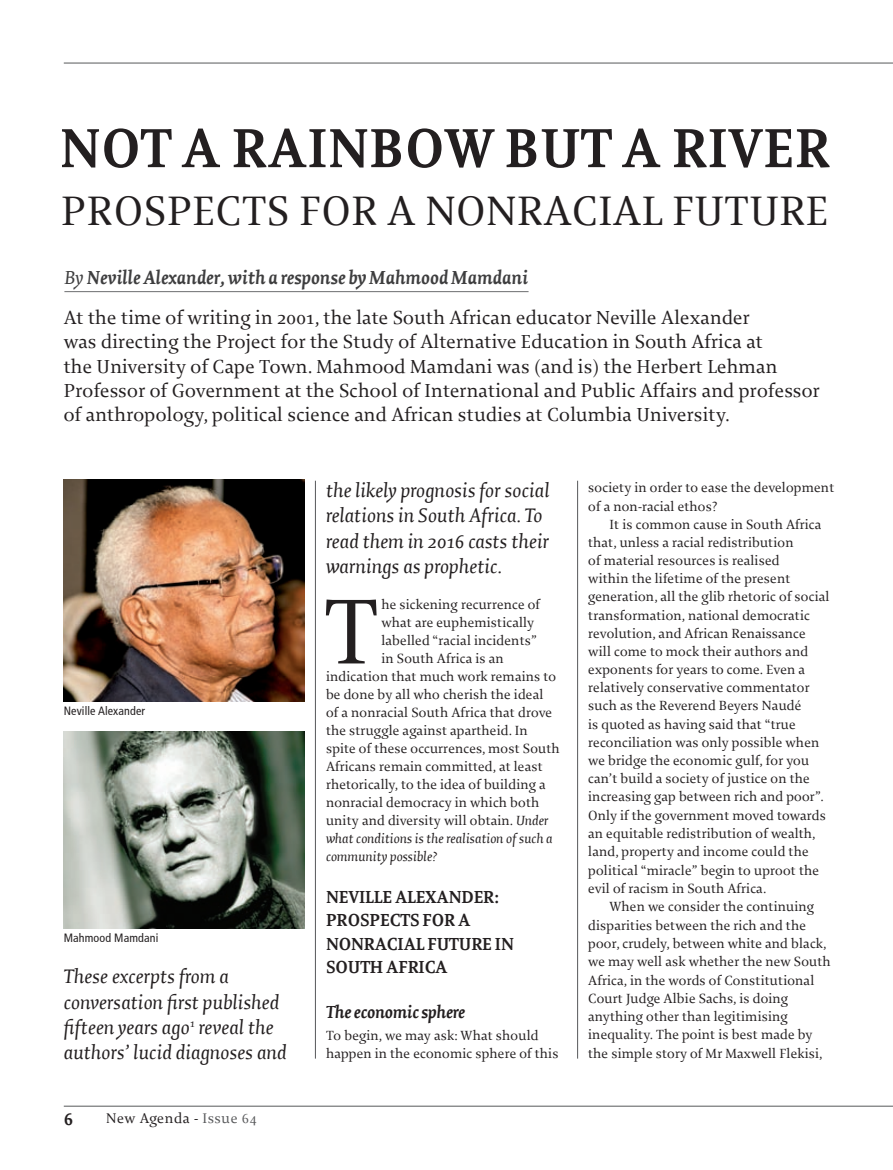
<style>
.page{position:relative;width:893px;height:1170px;background:#fff}
.page>*{position:absolute;margin:0;border:0;box-sizing:border-box;transform-origin:0 0}
.t1{font:99.15px "Enigma";color:#231f20}
.t2{font:700 59.25px "Enigma";letter-spacing:.01em;color:#231f20}
.t3{font:44.25px "Enigma";letter-spacing:.01em;color:#231f20}
.t4{font:italic 21px/25.2px "Enigma";letter-spacing:.01em;color:#231f20}
.t5{font:20.25px/24.3px "Enigma";letter-spacing:.01em;color:#231f20}
.t6{font:italic 700 20.25px "Enigma";color:#3e3e3f}
.t7{font:700 18.75px/23.5px "Enigma";letter-spacing:-.01em;color:#231f20}
.t8{font:italic 700 18.75px "Enigma";letter-spacing:-.01em;color:#231f20}
.t9{font:15px "Enigma";letter-spacing:.04em;color:#231f20}
.t10{font:14.25px/18.1px "Enigma";letter-spacing:.01em;color:#231f20}
.t11{font:italic 14.25px "Enigma";letter-spacing:.01em;color:#231f20}
.t12{font:condensed 12px "Frutiger";letter-spacing:.01em;color:#231f20}
.s1{font-weight:400}
.s2{color:#57585a}
.s3{font-style:italic}
</style>
<div class="page">
<hr style="left:64px;top:1105px;width:829px;height:1px;background:#57585a">
<hr style="left:64px;top:63px;width:829px;height:1px;background:#57585a">
<hr style="left:64px;top:291px;width:465px;height:1px;background:#6c6d70">
<hr style="left:577px;top:480px;width:1px;height:578px;background:#57585a">
<hr style="left:315px;top:480px;width:1px;height:578px;background:#57585a">
<img style="left:64px;top:479px;width:241px;height:222px">
<img style="left:64px;top:731px;width:241px;height:196px">
<h2 class="t2" style="left:60px;top:115px;width:772px">NOT A RAINBOW BUT A RIVER</h2>
<h3 class="t3" style="left:61px;top:187px;width:769px">PROSPECTS FOR A NONRACIAL FUTURE</h3>
<h3 class="t6" style="left:64px;top:266px;width:465px"><span class="s1">By</span> Neville Alexander, with a response by Mahmood Mamdani</h3>
<p class="t5" style="left:64px;top:306px;width:757px">At the time of writing in 2001, the late South African educator Neville Alexander<br>was directing the Project for the Study of Alternative Education in South Africa at<br>the University of Cape Town. Mahmood Mamdani was (and is) the Herbert Lehman Professor of Government at the School of International and Public Affairs and professor of anthropology, political science and African studies at Columbia University.</p>
<p class="t12" style="left:64px;top:703px;width:83px">Neville Alexander</p>
<p class="t12" style="left:64px;top:930px;width:96px">Mahmood Mamdani</p>
<h3 class="t4" style="left:64px;top:964px;width:224px">These excerpts from a conversation first published fifteen years ago<sup>1</sup> reveal the authors’ lucid diagnoses and</h3>
<h3 class="t7" style="left:64px;top:1107px;width:11px">6</h3>
<p class="t9" style="left:106px;top:1109px;width:152px">New Agenda - <span class="s2">Issue 64</span></p>
<h3 class="t4" style="left:326px;top:478px;width:225px">the likely prognosis for social relations in South Africa. To read them in 2016 casts their warnings as prophetic.</h3>
<p class="t10" style="left:381px;top:595px;width:160px">he sickening recurrence of</p>
<p class="t10" style="left:381px;top:613px;width:154px">what are euphemistically</p>
<p class="t10" style="left:381px;top:631px;width:157px">labelled “racial incidents”</p>
<p class="t10" style="left:381px;top:649px;width:124px">in South Africa is an</p>
<p class="t10" style="left:326px;top:667px;width:232px">indication that much work remains to</p>
<p class="t10" style="left:326px;top:685px;width:219px">be done by all who cherish the ideal</p>
<p class="t10" style="left:326px;top:703px;width:228px">of a nonracial South Africa that drove</p>
<p class="t10" style="left:326px;top:721px;width:203px">the struggle against apartheid. In</p>
<p class="t10" style="left:326px;top:739px;width:235px">spite of these occurrences, most South</p>
<p class="t10" style="left:326px;top:757px;width:218px">Africans remain committed, at least</p>
<p class="t10" style="left:326px;top:775px;width:221px">rhetorically, to the idea of building a</p>
<p class="t10" style="left:326px;top:793px;width:215px">nonracial democracy in which both</p>
<p class="t10" style="left:326px;top:811px;width:224px">unity and diversity will obtain. <span class="s3">Under</span></p>
<p class="t11" style="left:326px;top:830px;width:228px">what conditions is the realisation of such a</p>
<p class="t11" style="left:326px;top:848px;width:113px">community possible?</p>
<h3 class="t7" style="left:326px;top:885px;width:189px">NEVILLE ALEXANDER:<br>PROSPECTS FOR A<br>NONRACIAL FUTURE IN<br>SOUTH AFRICA</h3>
<h3 class="t8" style="left:326px;top:1001px;width:141px">The economic sphere</h3>
<p class="t10" style="left:326px;top:1027px;width:234px">To begin, we may ask: What should happen in the economic sphere of this</p>
<h1 class="t1" style="left:324px;top:578px;width:56px">T</h1>
<p class="t10" style="left:588px;top:479px;width:248px">society in order to ease the development of a non-racial ethos?</p>
<p class="t10" style="left:588px;top:515px;width:243px;text-indent:21px">It is common cause in South Africa that, unless a racial redistribution<br>of material resources is realised<br>within the lifetime of the present generation, all the glib rhetoric of social transformation, national democratic revolution, and African Renaissance will come to mock their authors and exponents for years to come. Even a relatively conservative commentator such as the Reverend Beyers Naudé<br>is quoted as having said that “true reconciliation was only possible when we bridge the economic gulf, for you can’t build a society of justice on the increasing gap between rich and poor”.<br>Only if the government moved towards an equitable redistribution of wealth, land, property and income could the political “miracle” begin to uproot the evil of racism in South Africa.</p>
<p class="t10" style="left:588px;top:898px;width:244px;text-indent:21px">When we consider the continuing disparities between the rich and the poor, crudely, between white and black, we may well ask whether the new South Africa, in the words of Constitutional Court Judge Albie Sachs, is doing anything other than legitimising inequality. The point is best made by the simple story of Mr Maxwell Flekisi,</p>
</div>
